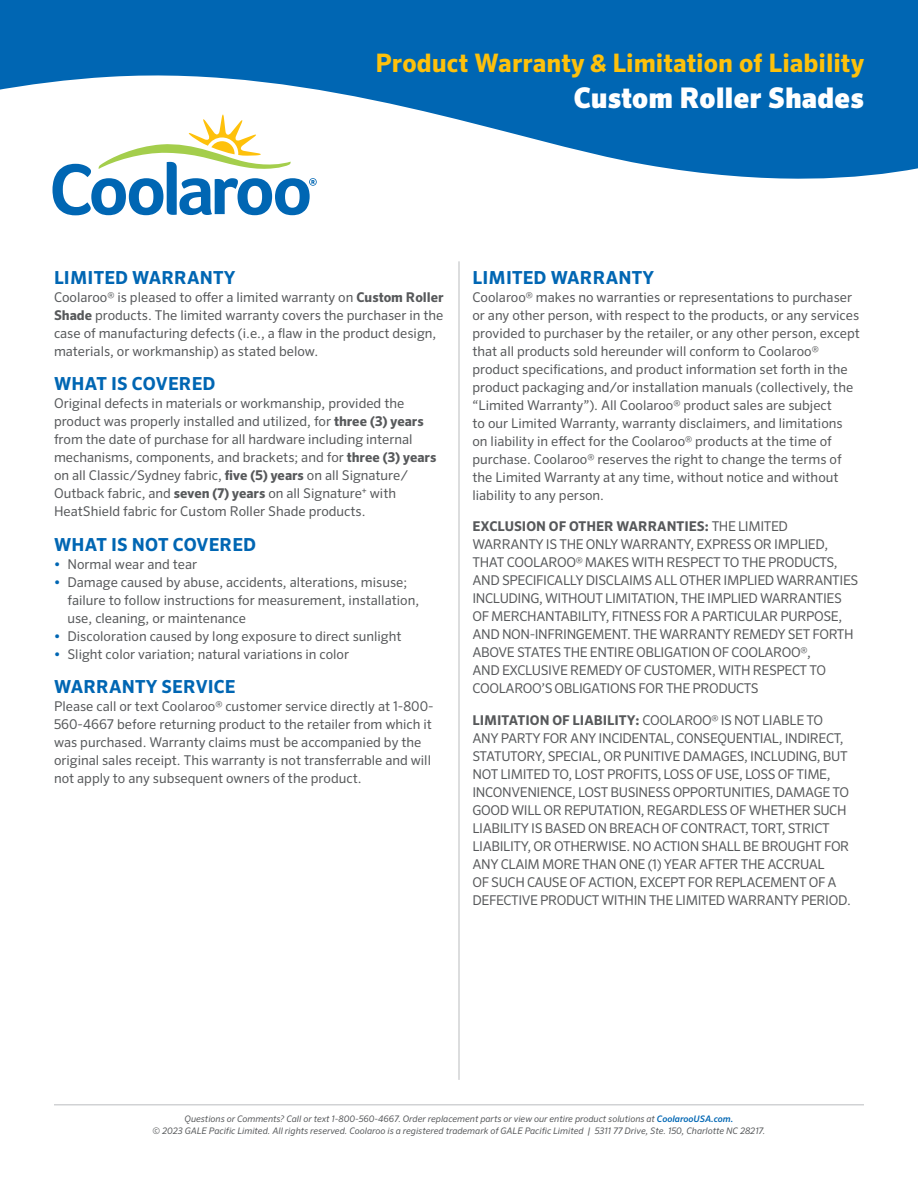
<style>
.page{position:relative;width:918px;height:1188px;background:#fff}
.page>*{position:absolute;margin:0;border:0;box-sizing:border-box;transform-origin:0 0}
.t1{font:900 28.5px "Sero Pro";letter-spacing:.005em;color:#fff}
.t2{font:700 25.5px "Sero Pro";letter-spacing:.005em;color:#fec10b}
.t3{font:700 18px "Sero Pro";letter-spacing:.01em;color:#0066b3}
.Body{font:13.5px/18px "Sero Pro";color:#57595b}
.Body-2{font:13.5px/18px "Sero Pro";letter-spacing:-.03em;color:#57595b}
.t4{font:italic 9px/12px "Sero Pro";color:#57595b;text-align:center}
.s1{font-weight:700}
.s2{font-weight:900;color:#0066b3}
.s3{font-weight:500;color:#0066b3}
</style>
<div class="page">
<svg style="left:0;top:0;width:918px;height:179px;fill:#0066b3"></svg>
<hr style="left:54px;top:1104px;width:810px;height:2px;background:#d1d2d4">
<svg style="left:52px;top:113px;width:265px;height:102px"></svg>
<hr style="left:458px;top:261px;width:2px;height:819px;background:#d1d2d4">
<p class="t2" style="left:375px;top:48px;width:490px">Product Warranty &amp; Limitation of Liability</p>
<p class="t1" style="left:574px;top:81px;width:292px">Custom Roller Shades</p>
<h1 class="t3" style="left:54px;top:267px;width:183px">LIMITED WARRANTY</h1>
<p class="Body" style="left:54px;top:288px;width:391px">Coolaroo® is pleased to offer a limited warranty on <span class="s1">Custom Roller Shade</span> products. The limited warranty covers the purchaser in the case of manufacturing defects (i.e., a flaw in the product design, materials, or workmanship) as stated below.</p>
<h1 class="t3" style="left:54px;top:373px;width:163px">WHAT IS COVERED</h1>
<p class="Body" style="left:54px;top:394px;width:384px">Original defects in materials or workmanship, provided the product was properly installed and utilized, for <span class="s1">three (3) years </span>from the date of purchase for all hardware including internal mechanisms, components, and brackets; and for <span class="s1">three (3) years </span>on all Classic/Sydney fabric, <span class="s1">five (5) years</span> on all Signature/ Outback fabric, and <span class="s1">seven (7) years</span> on all Signature⁺ with HeatShield fabric for Custom Roller Shade products.</p>
<h1 class="t3" style="left:54px;top:534px;width:204px">WHAT IS NOT COVERED</h1>
<p class="Body" style="left:54px;top:555px;width:145px"><span class="s2">•</span> Normal wear and tear</p>
<p class="Body" style="left:68px;top:573px;width:353px;text-indent:-14px"><span class="s2">•</span> Damage caused by abuse, accidents, alterations, misuse; failure to follow instructions for measurement, installation, use, cleaning, or maintenance</p>
<p class="Body" style="left:54px;top:627px;width:349px"><span class="s2">•</span> Discoloration caused by long exposure to direct sunlight</p>
<p class="Body" style="left:54px;top:645px;width:297px"><span class="s2">•</span> Slight color variation; natural variations in color</p>
<h1 class="t3" style="left:54px;top:676px;width:183px">WARRANTY SERVICE</h1>
<p class="Body" style="left:54px;top:697px;width:381px">Please call or text Coolaroo® customer service directly at 1-800- 560-4667 before returning product to the retailer from which it was purchased. Warranty claims must be accompanied by the original sales receipt. This warranty is not transferrable and will not apply to any subsequent owners of the product.</p>
<h1 class="t3" style="left:473px;top:267px;width:183px">LIMITED WARRANTY</h1>
<p class="Body" style="left:472px;top:288px;width:389px">Coolaroo® makes no warranties or representations to purchaser or any other person, with respect to the products, or any services provided to purchaser by the retailer, or any other person, except that all products sold hereunder will conform to Coolaroo® product specifications, and product information set forth in the product packaging and/or installation manuals (collectively, the “Limited Warranty”). All Coolaroo® product sales are subject<br>to our Limited Warranty, warranty disclaimers, and limitations on liability in effect for the Coolaroo® products at the time of purchase. Coolaroo® reserves the right to change the terms of the Limited Warranty at any time, without notice and without liability to any person.</p>
<p class="Body-2" style="left:472px;top:517px;width:387px"><span class="s1">EXCLUSION OF OTHER WARRANTIES:</span> THE LIMITED WARRANTY IS THE ONLY WARRANTY, EXPRESS OR IMPLIED, THAT COOLAROO® MAKES WITH RESPECT TO THE PRODUCTS, AND SPECIFICALLY DISCLAIMS ALL OTHER IMPLIED WARRANTIES INCLUDING, WITHOUT LIMITATION, THE IMPLIED WARRANTIES OF MERCHANTABILITY, FITNESS FOR A PARTICULAR PURPOSE, AND NON-INFRINGEMENT. THE WARRANTY REMEDY SET FORTH ABOVE STATES THE ENTIRE OBLIGATION OF COOLAROO®,<br>AND EXCLUSIVE REMEDY OF CUSTOMER, WITH RESPECT TO COOLAROO’S OBLIGATIONS FOR THE PRODUCTS</p>
<p class="Body-2" style="left:472px;top:711px;width:380px"><span class="s1">LIMITATION OF LIABILITY:</span> COOLAROO® IS NOT LIABLE TO ANY PARTY FOR ANY INCIDENTAL, CONSEQUENTIAL, INDIRECT, STATUTORY, SPECIAL, OR PUNITIVE DAMAGES, INCLUDING, BUT NOT LIMITED TO, LOST PROFITS, LOSS OF USE, LOSS OF TIME, INCONVENIENCE, LOST BUSINESS OPPORTUNITIES, DAMAGE TO GOOD WILL OR REPUTATION, REGARDLESS OF WHETHER SUCH LIABILITY IS BASED ON BREACH OF CONTRACT, TORT, STRICT LIABILITY, OR OTHERWISE. NO ACTION SHALL BE BROUGHT FOR ANY CLAIM MORE THAN ONE (1) YEAR AFTER THE ACCRUAL<br>OF SUCH CAUSE OF ACTION, EXCEPT FOR REPLACEMENT OF A DEFECTIVE PRODUCT WITHIN THE LIMITED WARRANTY PERIOD.</p>
<p class="t4" style="left:152px;top:1113px;width:615px">Questions or Comments? Call or text 1-800-560-4667. Order replacement parts or view our entire product solutions at <span class="s3">CoolarooUSA.com.<br></span>© 2023 GALE Pacific Limited. All rights reserved. Coolaroo is a registered trademark of GALE Pacific Limited | 5311 77 Drive, Ste. 150, Charlotte NC 28217.</p>
</div>
